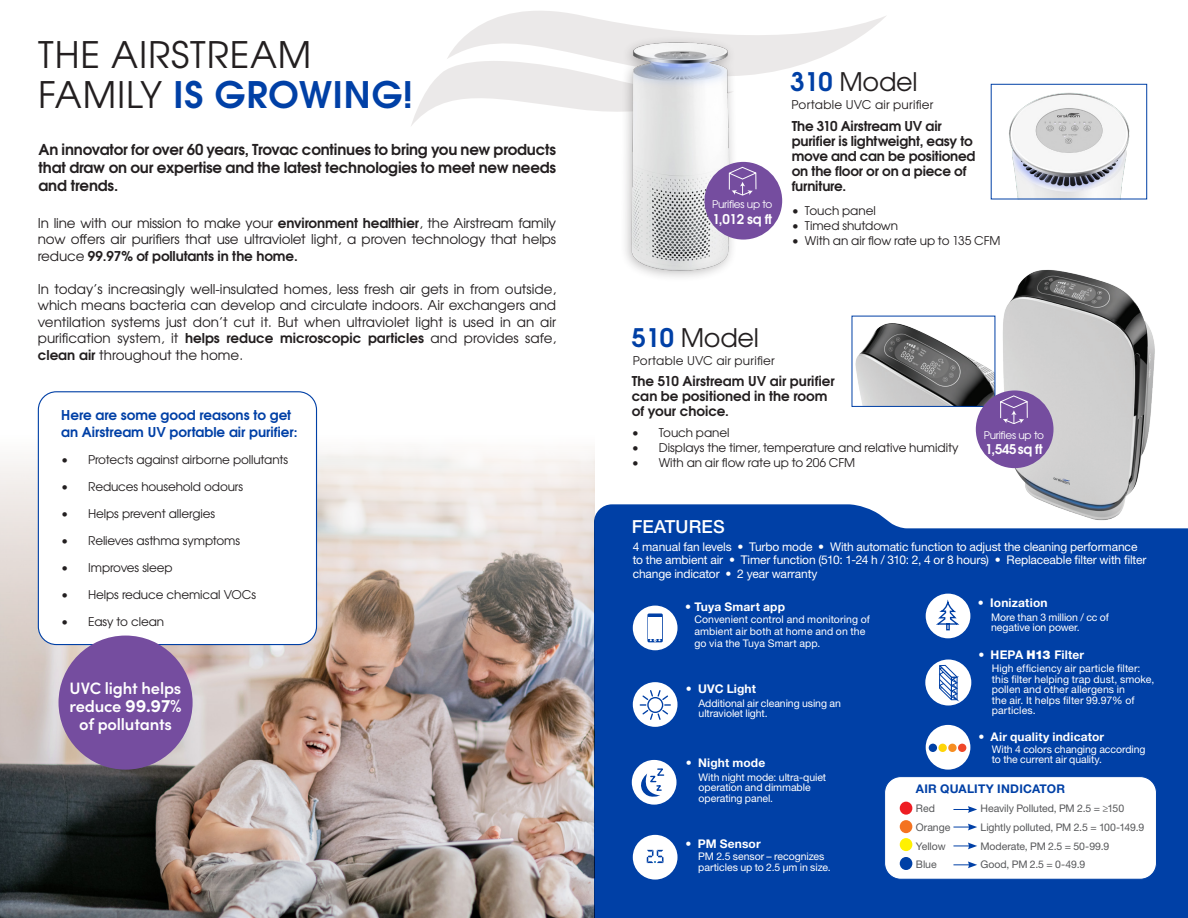
<style>
.page{position:relative;width:1188px;height:918px;background:#fff}
.page>*{position:absolute;margin:0;border:0;box-sizing:border-box;transform-origin:0 0}
.t1{font:700 36.45px "Te X Gyre Adventor";letter-spacing:.025em;color:#0040a6}
.t2{font:36.45px "Te X Gyre Adventor";letter-spacing:.025em;color:#231f20}
.t3{font:25.5px "Te X Gyre Adventor";letter-spacing:-.01em;color:#231f20}
.t4{font:500 18px "Helvetica Neue LT Std";letter-spacing:.01em;color:#fff}
.t5{font:600 16.5px/18px "Sofia Pro";letter-spacing:-.01em;color:#fff;text-align:center}
.t6{font:700 15px/18.3px "Te X Gyre Adventor";letter-spacing:-.01em;color:#231f20;text-align:justify}
.t7{font:13.5px/16.5px "Te X Gyre Adventor";letter-spacing:-.01em;color:#231f20;text-align:justify}
.Txt{font:700 13.5px/15px "Te X Gyre Adventor";letter-spacing:-.01em;color:#231f20}
.t8{font:700 13.5px/16.5px "Te X Gyre Adventor";color:#0040a6}
.t9{font:700 13.35px "Te X Gyre Adventor";letter-spacing:-.025em;color:#fff}
.Txt-2{font:12px "Te X Gyre Adventor";letter-spacing:-.01em;color:#231f20}
.Txt-3{font:12px/13.5px "Helvetica Neue LT Std";letter-spacing:-.01em;color:#fff}
.Txt-4{font:700 12px "Helvetica Neue LT Std";letter-spacing:.01em;color:#fff}
.Txt-5{font:12px "Te X Gyre Adventor";letter-spacing:.02em;color:#231f20}
.Txt-6{font:700 12px "Helvetica Neue LT Std";letter-spacing:.02em;color:#0040a6}
.Txt-7{font:10.5px/10.5px "Helvetica Neue LT Std";letter-spacing:-.005em;color:#fff}
.Txt-8{font:10.5px "Helvetica Neue LT Std";letter-spacing:-.01em;color:#57585a}
.t10{font:10.5px "Te X Gyre Adventor";letter-spacing:-.025em;color:#fff}
.s1{font-weight:400;color:#231f20}
.s2{font-weight:700}
.s3{font-weight:700;font-size:18px}
.s4{font-weight:700;color:#0040a6}
.s5{font-weight:900}
</style>
<div class="page">
<div style="left:594px;top:504px;width:594px;height:414px;background:#0040a6"></div>
<img style="left:0;top:395px;width:594px;height:523px">
<svg style="left:411px;top:11px;width:475px;height:115px"></svg>
<div style="left:38px;top:392px;width:279px;height:253px;background:#fff;border-radius:18px"></div>
<div style="left:38px;top:391px;width:279px;height:254px;border:1px solid #0040a6;border-radius:18px"></div>
<div style="left:59px;top:636px;width:134px;height:134px;background:#754d9f;border-radius:50%"></div>
<div style="left:620px;top:35px;width:117px;height:248px;background:#231f20;opacity:.3"></div>
<img style="left:622px;top:34px;width:118px;height:243px">
<div style="left:705px;top:162px;width:77px;height:78px;background:#754d9f;border-radius:50%"></div>
<svg style="left:728px;top:166px;width:29px;height:30px"></svg>
<img style="left:991px;top:269px;width:168px;height:254px">
<img style="left:1009px;top:92px;width:120px;height:105px">
<div style="left:991px;top:84px;width:156px;height:115px;border:1px solid #0040a6"></div>
<img style="left:855px;top:318px;width:138px;height:87px">
<div style="left:852px;top:316px;width:143px;height:91px;border:1px solid #0040a6"></div>
<div style="left:633px;top:606px;width:45px;height:44px;background:#fff;border-radius:50%"></div>
<svg style="left:647px;top:613px;width:16px;height:29px"></svg>
<div style="left:649px;top:617px;width:13px;height:21px;background:#fff"></div>
<svg style="left:650px;top:639px;width:10px;height:2px"></svg>
<div style="left:633px;top:682px;width:45px;height:45px;background:#fff;border-radius:50%"></div>
<svg style="left:639px;top:689px;width:33px;height:32px"></svg>
<div style="left:632px;top:760px;width:45px;height:45px;background:#fff;border-radius:50%"></div>
<svg style="left:637px;top:768px;width:28px;height:32px"></svg>
<div style="left:633px;top:835px;width:45px;height:45px;background:#fff;border-radius:50%"></div>
<svg style="left:647px;top:850px;width:17px;height:13px"></svg>
<div style="left:926px;top:594px;width:44px;height:44px;background:#fff;border-radius:50%"></div>
<svg style="left:936px;top:601px;width:24px;height:30px"></svg>
<div style="left:926px;top:725px;width:44px;height:45px;background:#fff;border-radius:50%"></div>
<div style="left:929px;top:744px;width:8px;height:8px;background:#0040a6;border-radius:50%"></div>
<div style="left:938px;top:744px;width:9px;height:8px;background:#fed508;border-radius:50%"></div>
<div style="left:948px;top:744px;width:9px;height:8px;background:#f68e22;border-radius:50%"></div>
<div style="left:958px;top:744px;width:8px;height:8px;background:#ef4729;border-radius:50%"></div>
<div style="left:885px;top:777px;width:271px;height:102px;background:#fff;border-radius:16px"></div>
<div style="left:884px;top:776px;width:273px;height:104px;border:1px solid #0040a6;border-radius:16px"></div>
<svg style="left:953px;top:806px;width:24px;height:7px"></svg>
<svg style="left:953px;top:824px;width:24px;height:6px"></svg>
<svg style="left:953px;top:843px;width:24px;height:6px"></svg>
<svg style="left:953px;top:861px;width:24px;height:7px"></svg>
<div style="left:900px;top:802px;width:12px;height:13px;background:#ee1d23;border-radius:50%"></div>
<div style="left:900px;top:820px;width:12px;height:13px;background:#f47321;border-radius:50%"></div>
<div style="left:900px;top:838px;width:12px;height:13px;background:#fff101;border-radius:50%"></div>
<div style="left:900px;top:857px;width:12px;height:13px;background:#0040a6;border-radius:50%"></div>
<div style="left:925px;top:660px;width:46px;height:46px;background:#fff;border-radius:50%"></div>
<svg style="left:939px;top:665px;width:19px;height:36px"></svg>
<div style="left:976px;top:390px;width:78px;height:78px;background:#754d9f;border-radius:50%"></div>
<svg style="left:1000px;top:395px;width:28px;height:29px"></svg>
<p class="t2" style="left:38px;top:26px;width:275px">THE AIRSTREAM</p>
<p class="t1" style="left:38px;top:63px;width:376px"><span class="s1">FAMILY</span> IS GROWING!</p>
<p class="t6" style="left:38px;top:138px;width:519px">An innovator for over 60 years, Trovac continues to bring you new products that draw on our expertise and the latest technologies to meet new needs and trends.</p>
<p class="t7" style="left:38px;top:214px;width:520px">In line with our mission to make your <span class="s2">environment healthier</span>, the Airstream family now offers air purifiers that use ultraviolet light, a proven technology that helps reduce <span class="s2">99.97% of pollutants in the home.</span></p>
<p class="t7" style="left:38px;top:280px;width:520px">In today’s increasingly well-insulated homes, less fresh air gets in from outside, which means bacteria can develop and circulate indoors. Air exchangers and ventilation systems just don’t cut it. But when ultraviolet light is used in an air purification system, it <span class="s2">helps reduce microscopic particles</span> and provides safe, <span class="s2">clean air</span> throughout the home.</p>
<p class="t8" style="left:61px;top:405px;width:238px">Here are some good reasons to get an Airstream UV portable air purifier:</p>
<p class="Txt-2" style="left:61px;top:450px;width:228px">• Protects against airborne pollutants</p>
<p class="Txt-2" style="left:61px;top:477px;width:184px">• Reduces household odours</p>
<p class="Txt-2" style="left:61px;top:504px;width:155px">• Helps prevent allergies</p>
<p class="Txt-2" style="left:61px;top:531px;width:180px">• Relieves asthma symptoms</p>
<p class="Txt-2" style="left:61px;top:558px;width:113px">• Improves sleep</p>
<p class="Txt-2" style="left:61px;top:585px;width:197px">• Helps reduce chemical VOCs</p>
<p class="Txt-2" style="left:61px;top:612px;width:105px">• Easy to clean</p>
<p class="t5" style="left:69px;top:678px;width:114px">UVC light helps reduce <span class="s3">99.97% </span>of pollutants</p>
<p class="t3" style="left:790px;top:62px;width:129px"><span class="s4">310</span> Model</p>
<p class="t10" style="left:712px;top:196px;width:62px">Purifies up to</p>
<p class="t9" style="left:712px;top:207px;width:61px">1,012 sq ft</p>
<p class="Txt-5" style="left:791px;top:95px;width:144px">Portable UVC air purifier</p>
<p class="Txt" style="left:792px;top:117px;width:185px">The 310 Airstream UV air purifier is lightweight, easy to move and can be positioned on the floor or on a piece of furniture.</p>
<p class="Txt-2" style="left:792px;top:202px;width:85px">• Touch panel</p>
<p class="Txt-2" style="left:792px;top:217px;width:108px">• Timed shutdown</p>
<p class="Txt-2" style="left:792px;top:232px;width:210px">• With an air flow rate up to 135 CFM</p>
<p class="t3" style="left:632px;top:318px;width:129px"><span class="s4">510</span> Model</p>
<p class="Txt-5" style="left:633px;top:351px;width:144px">Portable UVC air purifier</p>
<p class="Txt" style="left:632px;top:373px;width:205px">The 510 Airstream UV air purifier can be positioned in the room of your choice.</p>
<p class="Txt-2" style="left:632px;top:424px;width:99px">• Touch panel</p>
<p class="Txt-2" style="left:632px;top:439px;width:328px">• Displays the timer, temperature and relative humidity</p>
<p class="Txt-2" style="left:632px;top:454px;width:225px">• With an air flow rate up to 206 CFM</p>
<p class="t4" style="left:632px;top:516px;width:94px">FEATURES</p>
<p class="t10" style="left:984px;top:426px;width:62px">Purifies up to</p>
<p class="t9" style="left:985px;top:438px;width:59px">1,545sq ft</p>
<p class="Txt-3" style="left:633px;top:540px;width:515px">4 manual fan levels • Turbo mode • With automatic function to adjust the cleaning performance to the ambient air • Timer function (510: 1-24 h / 310: 2, 4 or 8 hours) • Replaceable filter with filter change indicator • 2 year warranty</p>
<p class="Txt-4" style="left:685px;top:600px;width:101px">• Tuya Smart app</p>
<p class="Txt-7" style="left:694px;top:613px;width:177px;line-height:12px">Convenient control and monitoring of ambient air both at home and on the go via the Tuya Smart app.</p>
<p class="Txt-4" style="left:686px;top:682px;width:72px">• UVC Light</p>
<p class="Txt-7" style="left:699px;top:698px;width:144px">Additional air cleaning using an ultraviolet light.</p>
<p class="Txt-4" style="left:686px;top:755px;width:81px">• Night mode</p>
<p class="Txt-7" style="left:699px;top:771px;width:129px">With night mode: ultra-quiet operation and dimmable operating panel.</p>
<p class="Txt-4" style="left:685px;top:836px;width:77px">• PM Sensor</p>
<p class="Txt-7" style="left:698px;top:851px;width:134px">PM 2.5 sensor – recognizes particles up to 2.5 μm in size.</p>
<p class="Txt-4" style="left:978px;top:596px;width:71px">• Ionization</p>
<p class="Txt-7" style="left:991px;top:611px;width:119px">More than 3 million / cc of negative ion power.</p>
<p class="Txt-4" style="left:978px;top:648px;width:107px">• HEPA <span class="s5">H13</span> Filter</p>
<p class="Txt-7" style="left:992px;top:663px;width:164px">High efficiency air particle filter: this filter helping trap dust, smoke, pollen and other allergens in<br>the air. It helps filter 99.97% of particles.</p>
<p class="Txt-4" style="left:978px;top:729px;width:127px">• Air quality indicator</p>
<p class="Txt-7" style="left:992px;top:744px;width:155px">With 4 colors changing according to the current air quality.</p>
<p class="Txt-6" style="left:916px;top:781px;width:151px">AIR QUALITY INDICATOR</p>
<p class="Txt-8" style="left:916px;top:802px;width:20px">Red</p>
<p class="Txt-8" style="left:981px;top:802px;width:145px">Heavily Polluted, PM 2.5 = ≥150</p>
<p class="Txt-8" style="left:916px;top:821px;width:36px">Orange</p>
<p class="Txt-8" style="left:981px;top:821px;width:165px">Lightly polluted, PM 2.5 = 100-149.9</p>
<p class="Txt-8" style="left:916px;top:840px;width:31px">Yellow</p>
<p class="Txt-8" style="left:981px;top:840px;width:130px">Moderate, PM 2.5 = 50-99.9</p>
<p class="Txt-8" style="left:916px;top:858px;width:22px">Blue</p>
<p class="Txt-8" style="left:981px;top:858px;width:106px">Good, PM 2.5 = 0-49.9</p>
</div>
